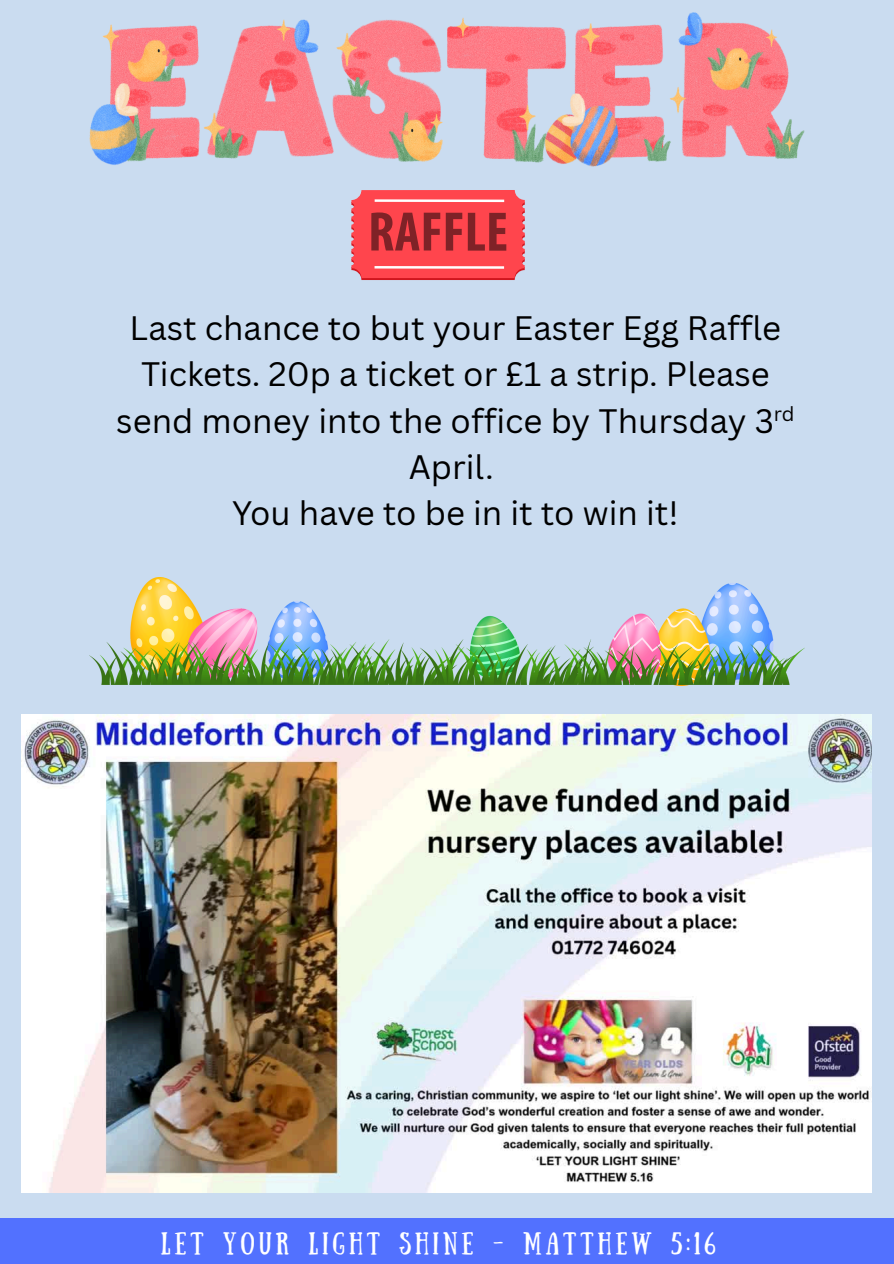
<style>
.page{position:relative;width:894px;height:1264px;background:#fff}
.page>*{position:absolute;margin:0;border:0;box-sizing:border-box;transform-origin:0 0}
.t1{font:33px/46.2px "Canva Sans";color:#000;text-align:center}
.t2{font:22.35px "Sunday";letter-spacing:.18em;color:#fff}
.t3{font:19.8px "Canva Sans";color:#000}
</style>
<div class="page">
<div style="left:0;top:0;width:893px;height:1263px;background:#cadcf0"></div>
<div style="left:0;top:1217px;width:893px;height:46px;background:#5271ff"></div>
<img style="left:22px;top:714px;width:849px;height:478px">
<img style="left:89px;top:577px;width:715px;height:108px">
<svg style="left:351px;top:190px;width:173px;height:90px;background:#e64950"></svg>
<img style="left:89px;top:13px;width:715px;height:154px">
<p class="t1" style="left:116px;top:304px;width:666px">Last chance to but your Easter Egg Raffle<br>Tickets. 20p a ticket or £1 a strip. Please send money into the office by Thursday 3<br>April.</p>
<p class="t3" style="left:773px;top:400px;width:22px">rd</p>
<p class="t1" style="left:232px;top:489px;width:448px">You have to be in it to win it!</p>
<p class="t2" style="left:161px;top:1227px;width:556px">LET YOUR LIGHT SHINE - MATTHEW 5:16</p>
</div>
